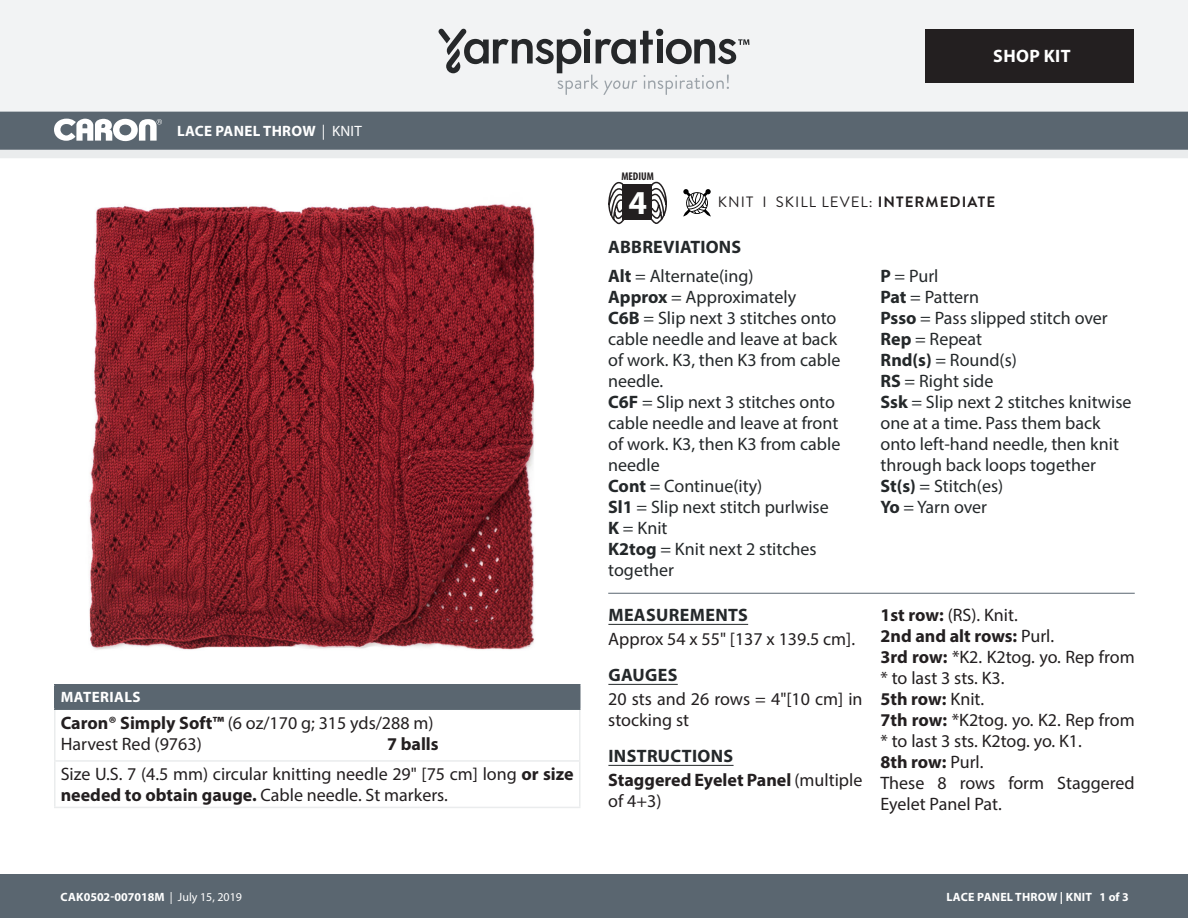
<style>
.page{position:relative;width:1188px;height:918px;background:#fff}
.page>*{position:absolute;margin:0;border:0;box-sizing:border-box;transform-origin:0 0}
.t1{font:700 33.6px "Myriad Pro";color:#fff}
.Abbreviations{font:18px/21px "Myriad Pro";color:#24282a}
.Body{font:18px/21px "Myriad Pro";color:#231f20}
.Needle_Size{font:18px/21px "Myriad Pro";color:#231f20}
.Body-2{font:700 18px/21px "Myriad Pro";color:#231f20}
.Materials{font:18px "Myriad Pro";color:#231f20}
.Head_-_Underline{font:700 18px "Myriad Pro";letter-spacing:.02em;color:#24282a}
.Material_color_break{font:18px "Myriad Pro";color:#231f20}
.Abbreviations_Head{font:700 18px "Myriad Pro";letter-spacing:.01em;color:#24282a}
.Body-3{font:700 18px "Myriad Pro";letter-spacing:.02em;color:#fff}
.Material_color_break-2{font:700 18px "Myriad Pro";color:#231f20}
.Skill_Level{font:15px "Brandon Grotesque";letter-spacing:.07em;color:#231f20}
.Pattern_Title{font:700 15px "Myriad Pro";letter-spacing:.02em;color:#fff}
.Materials_Head{font:700 15px "Myriad Pro";letter-spacing:.03em;color:#fff}
.t2{font:700 12px "Myriad Pro";letter-spacing:.015em;color:#fff}
.t3{font:700 condensed 11.25px "Myriad Pro";color:#231f20}
.s1{font-weight:400}
.s2{font-weight:700}
</style>
<div class="page">
<div style="left:0;top:150px;width:1188px;height:8px;background:#eaeced"></div>
<div style="left:0;top:112px;width:1188px;height:38px;background:#5a6670"></div>
<div style="left:0;top:0;width:1188px;height:112px;background:#f2f3f4"></div>
<svg style="left:438px;top:29px;width:311px;height:66px"></svg>
<div style="left:55px;top:685px;width:525px;height:24px;background:#5a6670"></div>
<hr style="left:54px;top:710px;width:2px;height:50px;background:#eaeced">
<hr style="left:579px;top:710px;width:1px;height:50px;background:#eaeced">
<hr style="left:54px;top:762px;width:2px;height:45px;background:#eaeced">
<hr style="left:579px;top:762px;width:1px;height:45px;background:#eaeced">
<hr style="left:54px;top:760px;width:526px;height:2px;background:#eaeced">
<hr style="left:54px;top:807px;width:526px;height:1px;background:#eaeced">
<hr style="left:54px;top:686px;width:2px;height:22px;background:#5a6670">
<hr style="left:54px;top:684px;width:526px;height:2px;background:#5a6670">
<hr style="left:54px;top:708px;width:526px;height:2px;background:#5a6670">
<hr style="left:608px;top:624px;width:140px;height:1px;background:#24282a">
<hr style="left:608px;top:684px;width:70px;height:1px;background:#24282a">
<hr style="left:608px;top:765px;width:126px;height:1px;background:#24282a">
<hr style="left:608px;top:593px;width:527px;height:1px;background:#5a6670">
<svg style="left:54px;top:119px;width:108px;height:22px"></svg>
<svg style="left:683px;top:189px;width:28px;height:28px"></svg>
<div style="left:0;top:875px;width:1188px;height:43px;background:#5a6670"></div>
<img style="left:89px;top:204px;width:446px;height:446px">
<div style="left:926px;top:29px;width:208px;height:54px;background:#231f20"></div>
<svg style="left:608px;top:181px;width:18px;height:43px"></svg>
<svg style="left:649px;top:181px;width:18px;height:43px"></svg>
<div style="left:622px;top:185px;width:30px;height:35px;background:#231f20"></div>
<p class="Pattern_Title" style="left:177px;top:121px;width:186px">LACE PANEL THROW <span class="s1">| KNIT</span></p>
<p class="Materials_Head" style="left:61px;top:687px;width:81px">MATERIALS</p>
<p class="Materials" style="left:61px;top:712px;width:374px"><span class="s2">Caron® Simply Soft™</span> (6 oz/170 g; 315 yds/288 m)</p>
<p class="Material_color_break" style="left:61px;top:733px;width:143px">Harvest Red (9763)</p>
<p class="Material_color_break-2" style="left:387px;top:732px;width:53px">7 balls</p>
<p class="Needle_Size" style="left:61px;top:764px;width:514px">Size U.S. 7 (4.5 mm) circular knitting needle 29" [75 cm] long <span class="s2">or size needed to obtain gauge.</span> Cable needle. St markers.</p>
<p class="t3" style="left:621px;top:169px;width:34px">MEDIUM</p>
<p class="t1" style="left:629px;top:180px;width:20px">4</p>
<p class="Body-3" style="left:993px;top:45px;width:79px">SHOP KIT</p>
<p class="Skill_Level" style="left:718px;top:192px;width:279px">KNIT I SKILL LEVEL: <span class="s2">INTERMEDIATE</span></p>
<p class="Abbreviations_Head" style="left:608px;top:235px;width:135px">ABBREVIATIONS</p>
<p class="Abbreviations" style="left:608px;top:265px;width:147px"><span class="s2">Alt</span> = Alternate(ing)</p>
<p class="Abbreviations" style="left:608px;top:286px;width:189px"><span class="s2">Approx</span> = Approximately</p>
<p class="Abbreviations" style="left:608px;top:307px;width:234px"><span class="s2">C6B</span> = Slip next 3 stitches onto cable needle and leave at back of work. K3, then K3 from cable needle.</p>
<p class="Abbreviations" style="left:608px;top:391px;width:234px"><span class="s2">C6F</span> = Slip next 3 stitches onto cable needle and leave at front of work. K3, then K3 from cable needle</p>
<p class="Abbreviations" style="left:608px;top:475px;width:156px"><span class="s2">Cont</span> = Continue(ity)</p>
<p class="Abbreviations" style="left:608px;top:496px;width:222px"><span class="s2">Sl1</span> = Slip next stitch purlwise</p>
<p class="Abbreviations" style="left:608px;top:517px;width:61px"><span class="s2">K</span> = Knit</p>
<p class="Abbreviations" style="left:608px;top:538px;width:210px"><span class="s2">K2tog</span> = Knit next 2 stitches together</p>
<p class="Head_-_Underline" style="left:608px;top:604px;width:141px">MEASUREMENTS</p>
<p class="Body" style="left:608px;top:629px;width:248px">Approx 54 x 55" [137 x 139.5 cm].</p>
<p class="Head_-_Underline" style="left:608px;top:664px;width:71px">GAUGES</p>
<p class="Body" style="left:608px;top:689px;width:256px">20 sts and 26 rows = 4"[10 cm] in stocking st</p>
<p class="Head_-_Underline" style="left:608px;top:745px;width:126px">INSTRUCTIONS</p>
<p class="Body-2" style="left:608px;top:769px;width:256px">Staggered Eyelet Panel <span class="s1">(multiple of 4+3)</span></p>
<p class="Abbreviations" style="left:880px;top:265px;width:60px"><span class="s2">P</span> = Purl</p>
<p class="Abbreviations" style="left:880px;top:286px;width:100px"><span class="s2">Pat</span> = Pattern</p>
<p class="Abbreviations" style="left:880px;top:307px;width:229px"><span class="s2">Psso</span> = Pass slipped stitch over</p>
<p class="Abbreviations" style="left:880px;top:328px;width:103px"><span class="s2">Rep</span> = Repeat</p>
<p class="Abbreviations" style="left:880px;top:349px;width:138px"><span class="s2">Rnd(s)</span> = Round(s)</p>
<p class="Abbreviations" style="left:880px;top:370px;width:114px"><span class="s2">RS</span> = Right side</p>
<p class="Abbreviations" style="left:880px;top:391px;width:253px"><span class="s2">Ssk</span> = Slip next 2 stitches knitwise one at a time. Pass them back onto left-hand needle, then knit through back loops together</p>
<p class="Abbreviations" style="left:880px;top:475px;width:124px"><span class="s2">St(s)</span> = Stitch(es)</p>
<p class="Abbreviations" style="left:880px;top:496px;width:108px"><span class="s2">Yo</span> = Yarn over</p>
<p class="Body" style="left:880px;top:605px;width:139px"><span class="s2">1st row:</span> (RS). Knit.</p>
<p class="Body-2" style="left:880px;top:625px;width:175px">2nd and alt rows: <span class="s1">Purl.</span></p>
<p class="Body" style="left:880px;top:647px;width:256px"><span class="s2">3rd row:</span> *K2. K2tog. yo. Rep from * to last 3 sts. K3.</p>
<p class="Body-2" style="left:880px;top:688px;width:105px">5th row: <span class="s1">Knit.</span></p>
<p class="Body" style="left:880px;top:710px;width:256px"><span class="s2">7th row:</span> *K2tog. yo. K2. Rep from * to last 3 sts. K2tog. yo. K1.</p>
<p class="Body-2" style="left:880px;top:751px;width:104px">8th row: <span class="s1">Purl.</span></p>
<p class="Body" style="left:880px;top:773px;width:256px">These 8 rows form Staggered<br>Eyelet Panel Pat.</p>
<p class="t2" style="left:61px;top:889px;width:183px">CAK0502-007018M <span class="s1">| July 15, 2019</span></p>
<p class="t2" style="left:947px;top:889px;width:184px">LACE PANEL THROW | KNIT 1 of 3</p>
</div>
